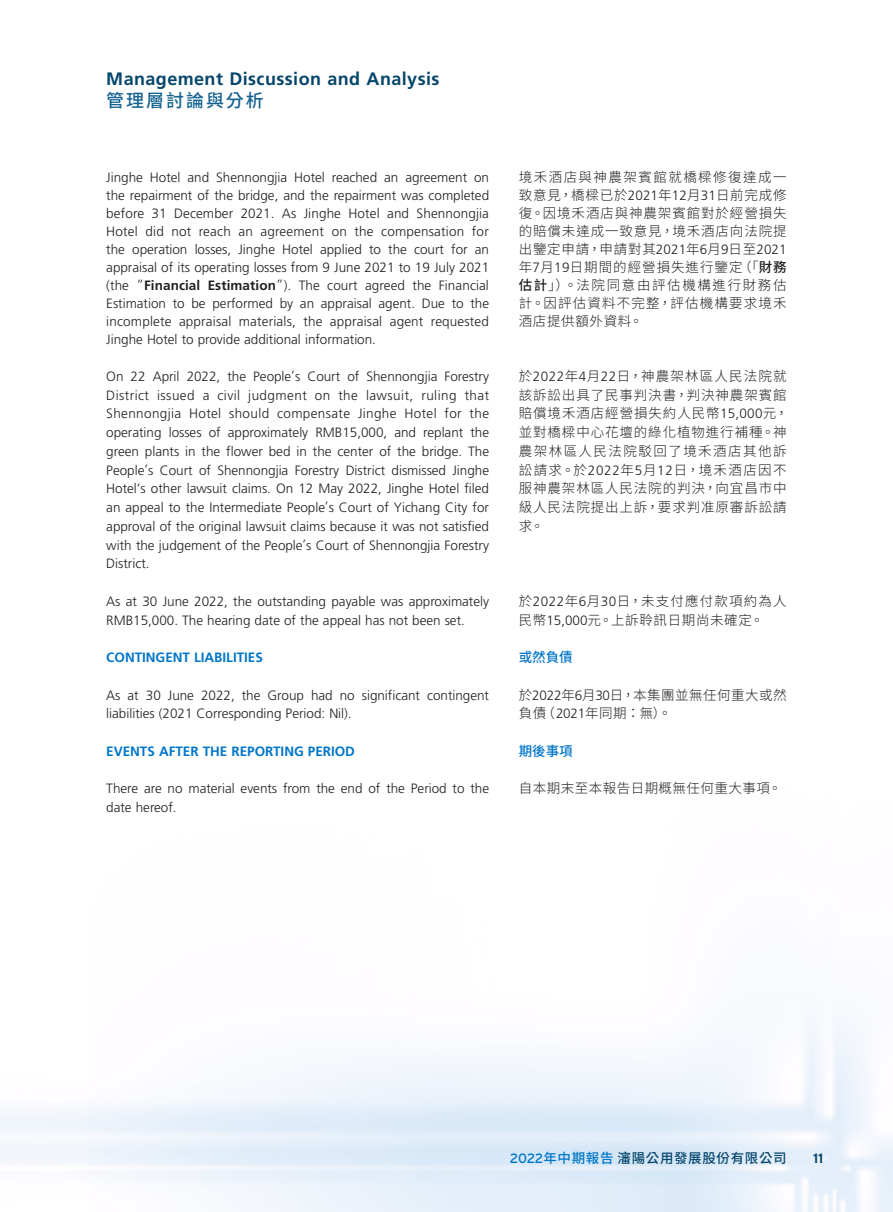
<style>
.page{position:relative;width:893px;height:1212px;background:#fff}
.page>*{position:absolute;margin:0;border:0;box-sizing:border-box;transform-origin:0 0}
.t1{font:700 18px "Frutiger LT Std";letter-spacing:.025em;color:#07466b}
.t2{font:500 18px "Source Han Sans TC";letter-spacing:.11em;color:#146290}
.Body_Text{font:300 13.5px/18.8px "Frutiger LT Std";color:#231f20}
.Body_Text-2{font:300 13.5px/18px "Source Han Sans TC";letter-spacing:.07em;color:#231f20;text-align:justify}
.C_Body_Text{font:300 13.5px/18.8px "Source Han Sans TC";letter-spacing:.035em;color:#231f20}
.Heading_1{font:700 13.5px "Frutiger LT Std";color:#0076c9}
.Body_Text-3{font:300 13.5px/18.8px "Source Han Sans TC";letter-spacing:.05em;color:#231f20}
.t3{font:500 13.5px "Source Han Sans TC";letter-spacing:.05em;color:#07466b}
.C_Heading_1{font:500 13.5px "Source Han Sans TC";color:#0076c9}
.t4{font:700 13.5px "Interstate";color:#07466b}
.s1{font-weight:700}
.s2{font-family:"Frutiger LT Std"}
.s3{font-weight:500}
.s4{font-family:"Interstate";font-weight:400;color:#0076c9}
.s5{color:#0076c9}
</style>
<div class="page">
<h1 class="t1" style="left:106px;top:68px;width:335px">Management Discussion and Analysis</h1>
<h1 class="t2" style="left:106px;top:90px;width:159px">管理層討論與分析</h1>
<p class="Body_Text" style="left:106px;top:168px;width:384px;line-height:18px;text-align:justify">Jinghe Hotel and Shennongjia Hotel reached an agreement on the repairment of the bridge, and the repairment was completed before 31 December 2021. As Jinghe Hotel and Shennongjia Hotel did not reach an agreement on the compensation for the operation losses, Jinghe Hotel applied to the court for an appraisal of its operating losses from 9 June 2021 to 19 July 2021 (the “<span class="s1">Financial Estimation</span>”). The court agreed the Financial Estimation to be performed by an appraisal agent. Due to the incomplete appraisal materials, the appraisal agent requested Jinghe Hotel to provide additional information.</p>
<p class="Body_Text" style="left:106px;top:367px;width:384px;text-align:justify">On 22 April 2022, the People’s Court of Shennongjia Forestry District issued a civil judgment on the lawsuit, ruling that Shennongjia Hotel should compensate Jinghe Hotel for the operating losses of approximately RMB15,000, and replant the green plants in the flower bed in the center of the bridge. The People’s Court of Shennongjia Forestry District dismissed Jinghe Hotel’s other lawsuit claims. On 12 May 2022, Jinghe Hotel filed an appeal to the Intermediate People’s Court of Yichang City for approval of the original lawsuit claims because it was not satisfied with the judgement of the People’s Court of Shennongjia Forestry District.</p>
<p class="Body_Text" style="left:106px;top:592px;width:384px">As at 30 June 2022, the outstanding payable was approximately<br>RMB15,000. The hearing date of the appeal has not been set.</p>
<p class="Heading_1" style="left:106px;top:649px;width:158px">CONTINGENT LIABILITIES</p>
<p class="Body_Text" style="left:106px;top:686px;width:384px">As at 30 June 2022, the Group had no significant contingent liabilities (2021 Corresponding Period: Nil).</p>
<p class="Heading_1" style="left:106px;top:743px;width:250px">EVENTS AFTER THE REPORTING PERIOD</p>
<p class="Body_Text" style="left:106px;top:779px;width:384px">There are no material events from the end of the Period to the date hereof.</p>
<p class="Body_Text-2" style="left:519px;top:168px;width:269px">境禾酒店與神農架賓館就橋樑修復達成一致意見，橋樑已於<span class="s2">2021</span>年<span class="s2">12</span>月<span class="s2">31</span>日前完成修復。因境禾酒店與神農架賓館對於經營損失的賠償未達成一致意見，境禾酒店向法院提出鑒定申請，申請對其<span class="s2">2021</span>年<span class="s2">6</span>月<span class="s2">9</span>日至<span class="s2">2021</span>年<span class="s2">7</span>月<span class="s2">19</span>日期間的經營損失進行鑒定（「<span class="s3">財務估計</span>」）。法院同意由評估機構進行財務估計。因評估資料不完整，評估機構要求境禾酒店提供額外資料。</p>
<p class="Body_Text-2" style="left:519px;top:367px;width:271px;line-height:18.8px;text-align:left">於<span class="s2">2022</span>年<span class="s2">4</span>月<span class="s2">22</span>日，神農架林區人民法院就該訴訟出具了民事判決書，判決神農架賓館賠償境禾酒店經營損失約人民幣<span class="s2">15,000</span>元，並對橋樑中心花壇的綠化植物進行補種。神農架林區人民法院駁回了境禾酒店其他訴訟請求。於<span class="s2">2022</span>年<span class="s2">5</span>月<span class="s2">12</span>日，境禾酒店因不服神農架林區人民法院的判決，向宜昌市中級人民法院提出上訴，要求判准原審訴訟請求。</p>
<p class="Body_Text-3" style="left:519px;top:592px;width:269px">於<span class="s2">2022</span>年<span class="s2">6</span>月<span class="s2">30</span>日，未支付應付款項約為人民幣<span class="s2">15,000</span>元。上訴聆訊日期尚未確定。</p>
<p class="C_Heading_1" style="left:519px;top:649px;width:55px">或然負債</p>
<p class="C_Body_Text" style="left:519px;top:685px;width:269px">於<span class="s2">2022</span>年<span class="s2">6</span>月<span class="s2">30</span>日，本集團並無任何重大或然負債（<span class="s2">2021</span>年同期：無）。</p>
<p class="C_Heading_1" style="left:519px;top:743px;width:55px">期後事項</p>
<p class="C_Body_Text" style="left:519px;top:779px;width:264px">自本期末至本報告日期概無任何重大事項。</p>
<p class="t3" style="left:510px;top:1150px;width:278px"><span class="s4">2022</span><span class="s5">年中期報告</span>瀋陽公用發展股份有限公司</p>
<p class="t4" style="left:813px;top:1150px;width:12px">11</p>
</div>
